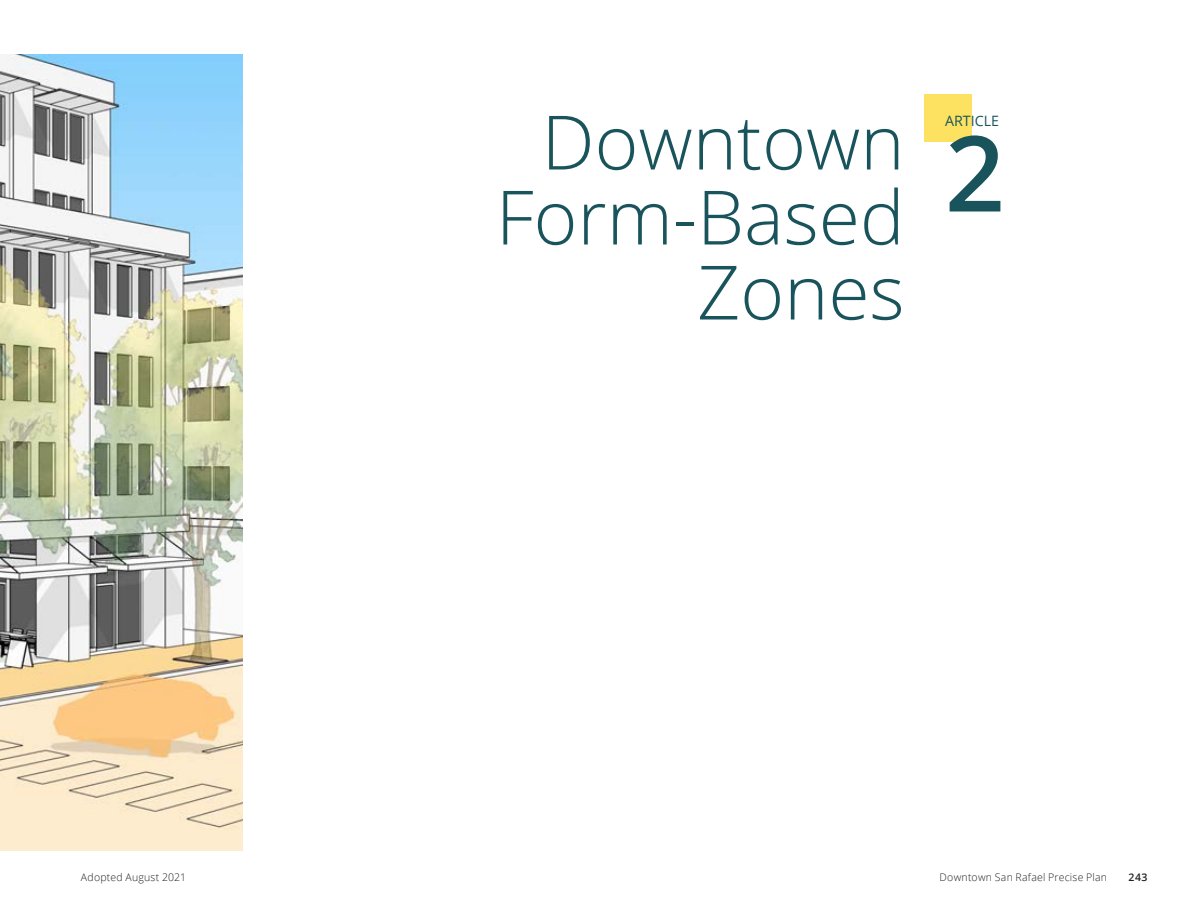
<style>
.page{position:relative;width:1188px;height:918px;background:#fff}
.page>*{position:absolute;margin:0;border:0;box-sizing:border-box;transform-origin:0 0}
.C04_Chapter_Number{font:600 105px "Open Sans";color:#19545c}
.C01b_Article_Title{font:300 75px/75px "Open Sans";color:#19545c;text-align:right}
.C03_Chapter_Number_H{font:14.25px "Open Sans";color:#19545c}
.t1{font:300 10.5px "Open Sans";letter-spacing:.02em;color:#231f20}
.t2{font:600 10.5px "Open Sans";color:#231f20}
</style>
<div class="page">
<div style="left:925px;top:94px;width:47px;height:48px;background:#fce260"></div>
<img style="left:0;top:54px;width:243px;height:796px">
<p class="C01b_Article_Title" style="left:496px;top:103px;width:410px">Downtown<br>Form-Based<br>Zones</p>
<p class="C03_Chapter_Number_H" style="left:945px;top:111px;width:55px">ARTICLE</p>
<p class="C04_Chapter_Number" style="left:945px;top:101px;width:61px">2</p>
<p class="t1" style="left:81px;top:870px;width:107px">Adopted August 2021</p>
<p class="t1" style="left:940px;top:870px;width:169px">Downtown San Rafael Precise Plan</p>
<p class="t2" style="left:1129px;top:870px;width:20px">243</p>
</div>
